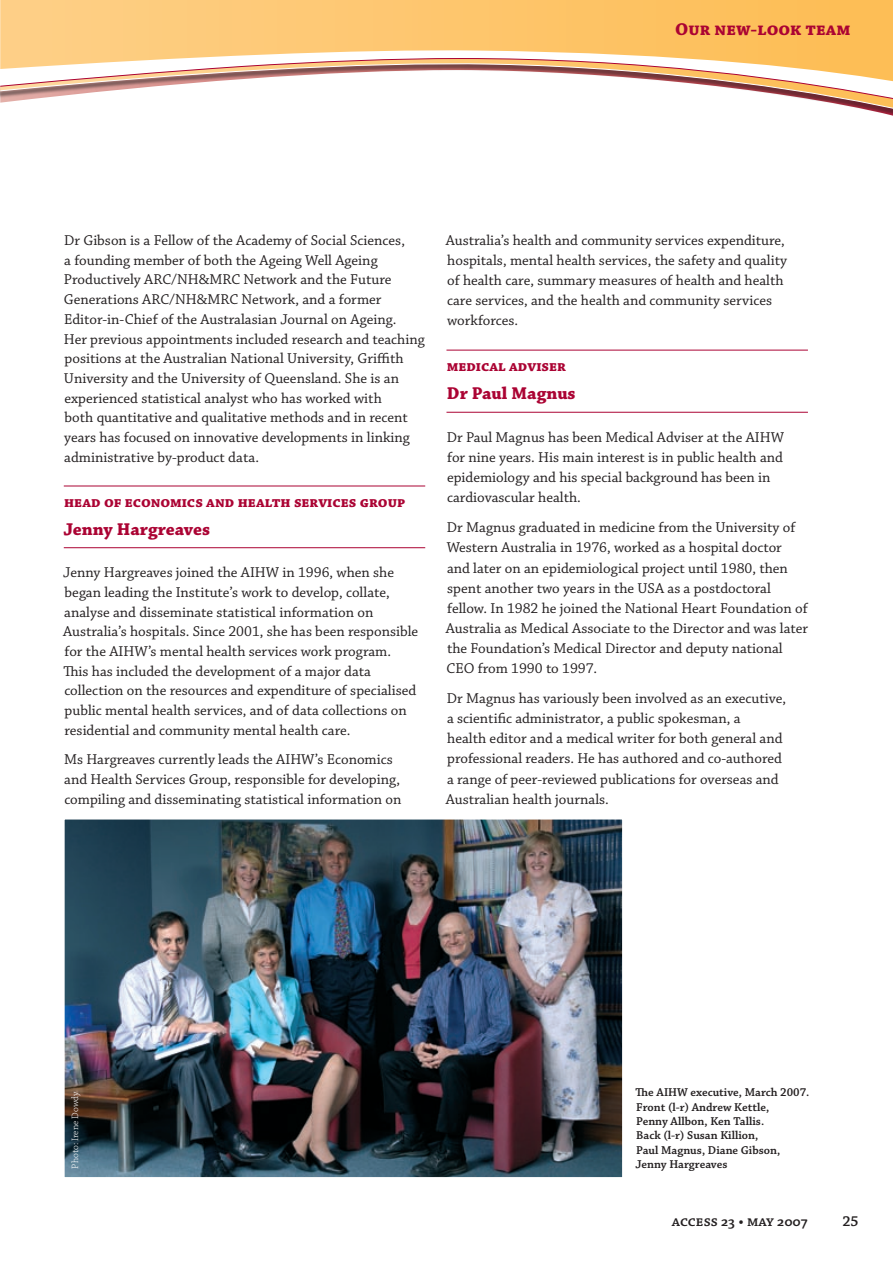
<style>
.page{position:relative;width:893px;height:1263px;background:#fff}
.page>*{position:absolute;margin:0;border:0;box-sizing:border-box;transform-origin:0 0}
.t1{font:700 18px "Chaparral Pro";color:#ab0333}
.t2{font:15px/19.6px "Chaparral Pro";color:#231f20}
.t3{font:700 15px "Chaparral Pro";color:#ab0333}
.t4{font:600 15px "Chaparral Pro";color:#231f20}
.t5{font:600 12px/14.4px "Chaparral Pro";color:#231f20}
.t6{font:300 9.75px "Chaparral Pro";color:#fff}
</style>
<div class="page">
<svg style="left:0;top:0;width:893px;height:116px"></svg>
<svg style="left:0;top:61px;width:893px;height:53px"></svg>
<hr style="left:64px;top:486px;width:361px;height:1px;background:#ab0333">
<hr style="left:64px;top:547px;width:361px;height:1px;background:#ab0333">
<hr style="left:446px;top:350px;width:362px;height:1px;background:#ab0333">
<hr style="left:446px;top:412px;width:362px;height:1px;background:#ab0333">
<img style="left:66px;top:821px;width:555px;height:355px">
<p class="t1" style="left:675px;top:18px;width:177px">Our new-look team</p>
<p class="t2" style="left:64px;top:231px;width:362px">Dr Gibson is a Fellow of the Academy of Social Sciences,<br>a founding member of both the Ageing Well Ageing Productively ARC/NH&amp;MRC Network and the Future Generations ARC/NH&amp;MRC Network, and a former Editor-in-Chief of the Australasian Journal on Ageing.<br>Her previous appointments included research and teaching positions at the Australian National University, Griffith University and the University of Queensland. She is an experienced statistical analyst who has worked with<br>both quantitative and qualitative methods and in recent years has focused on innovative developments in linking administrative by-product data.</p>
<p class="t3" style="left:64px;top:494px;width:343px">Head of Economics and Health Services Group</p>
<p class="t1" style="left:63px;top:518px;width:148px">Jenny Hargreaves</p>
<p class="t2" style="left:63px;top:563px;width:357px">Jenny Hargreaves joined the AIHW in 1996, when she began leading the Institute’s work to develop, collate, analyse and disseminate statistical information on Australia’s hospitals. Since 2001, she has been responsible for the AIHW’s mental health services work program.<br>This has included the development of a major data collection on the resources and expenditure of specialised public mental health services, and of data collections on residential and community mental health care.</p>
<p class="t2" style="left:64px;top:750px;width:339px">Ms Hargreaves currently leads the AIHW’s Economics and Health Services Group, responsible for developing, compiling and disseminating statistical information on</p>
<p class="t2" style="left:446px;top:231px;width:343px;line-height:20.1px">Australia’s health and community services expenditure, hospitals, mental health services, the safety and quality of health care, summary measures of health and health care services, and the health and community services workforces.</p>
<p class="t3" style="left:447px;top:358px;width:121px">Medical Adviser</p>
<p class="t1" style="left:447px;top:383px;width:130px">Dr Paul Magnus</p>
<p class="t2" style="left:447px;top:428px;width:338px;line-height:20.1px">Dr Paul Magnus has been Medical Adviser at the AIHW for nine years. His main interest is in public health and epidemiology and his special background has been in cardiovascular health.</p>
<p class="t2" style="left:446px;top:518px;width:364px;line-height:20.1px">Dr Magnus graduated in medicine from the University of Western Australia in 1976, worked as a hospital doctor<br>and later on an epidemiological project until 1980, then spent another two years in the USA as a postdoctoral fellow. In 1982 he joined the National Heart Foundation of Australia as Medical Associate to the Director and was later the Foundation’s Medical Director and deputy national CEO from 1990 to 1997.</p>
<p class="t2" style="left:446px;top:689px;width:342px;line-height:20.1px">Dr Magnus has variously been involved as an executive, a scientific administrator, a public spokesman, a<br>health editor and a medical writer for both general and professional readers. He has authored and co-authored a range of peer-reviewed publications for overseas and Australian health journals.</p>
<p class="t6" style="left:70px;top:1168px;width:79px;rotate:-90deg">Photo: Irene Dowdy</p>
<p class="t5" style="left:636px;top:1085px;width:175px">The AIHW executive, March 2007.<br>Front (l-r) Andrew Kettle,<br>Penny Allbon, Ken Tallis.<br>Back (l-r) Susan Killion,<br>Paul Magnus, Diane Gibson,</p>
<p class="t5" style="left:635px;top:1157px;width:93px">Jenny Hargreaves</p>
<p class="t4" style="left:672px;top:1213px;width:138px">Access 23 • May 2007</p>
<p class="t4" style="left:842px;top:1213px;width:9px">25</p>
</div>
